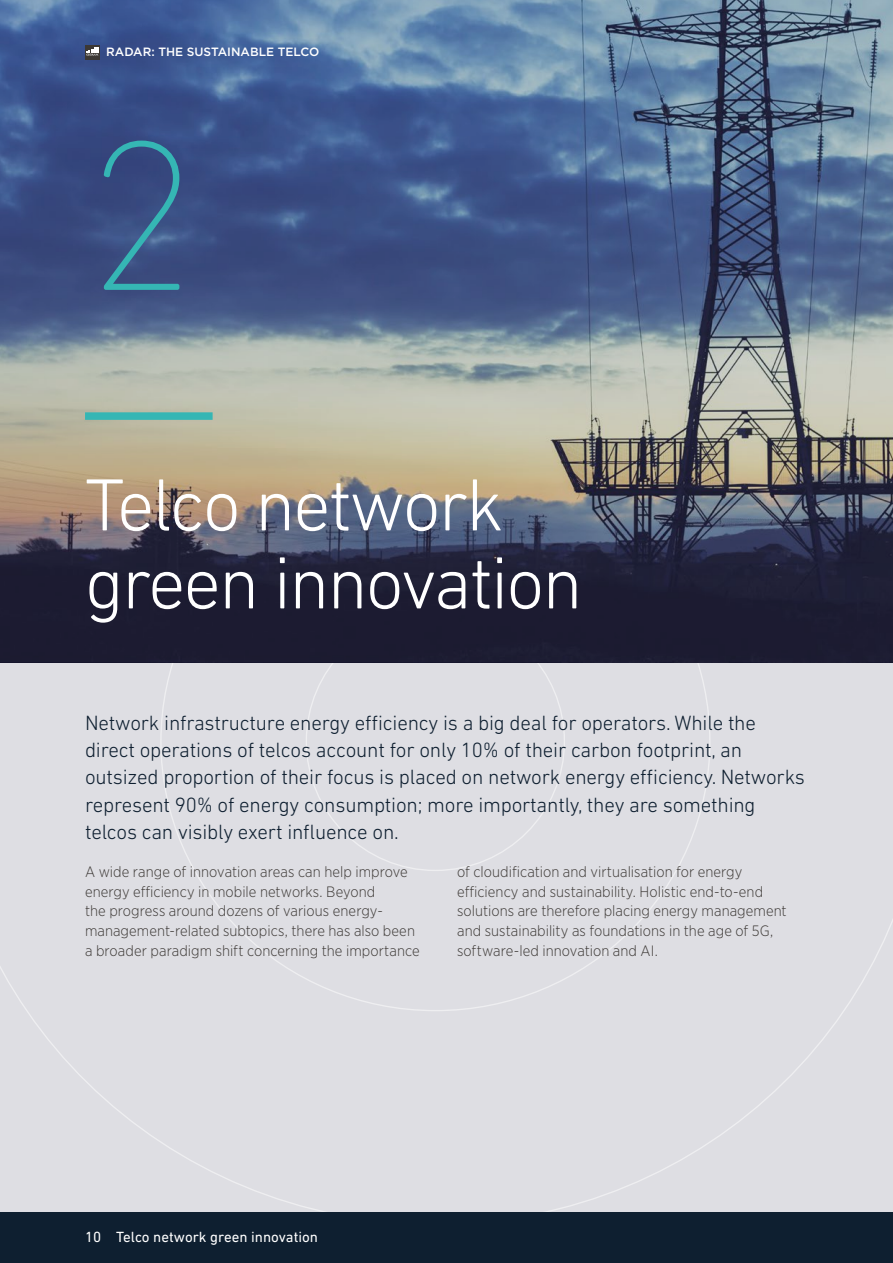
<style>
.page{position:relative;width:893px;height:1263px;background:#fff}
.page>*{position:absolute;margin:0;border:0;box-sizing:border-box;transform-origin:0 0}
.t1{font:200 216.45px "DIN Next LT Pro";color:#35b6b4}
.t2{font:300 75px/78px "DIN Next LT Pro";letter-spacing:-.03em;color:#fff}
.t3{font:300 21px/27px "DIN Next LT Pro";letter-spacing:-.01em;color:#0e1f30}
.t4{font:300 15px/19.5px "Gotham Narrow";letter-spacing:.005em;color:#3c3835}
.t5{font:15px "DIN Next LT Pro";color:#fff}
.t6{font:500 12px "Gotham";color:#fff}
</style>
<div class="page">
<div style="left:0;top:0;width:893px;height:1212px;background:#dedee3"></div>
<img style="left:0;top:0;width:892px;height:662px">
<div style="left:0;top:1212px;width:893px;height:51px;background:#0e1f30"></div>
<svg style="left:85px;top:45px;width:15px;height:15px"></svg>
<svg style="left:86px;top:48px;width:13px;height:8px"></svg>
<div style="left:85px;top:412px;width:128px;height:8px;background:#35b6b4"></div>
<p class="t6" style="left:106px;top:44px;width:214px">RADAR: THE SUSTAINABLE TELCO</p>
<h1 class="t1" style="left:85px;top:92px;width:114px">2</h1>
<h2 class="t2" style="left:85px;top:465px;width:499px">Telco network green innovation</h2>
<p class="t3" style="left:85px;top:710px;width:721px">Network infrastructure energy efficiency is a big deal for operators. While the direct operations of telcos account for only 10% of their carbon footprint, an outsized proportion of their focus is placed on network energy efficiency. Networks represent 90% of energy consumption; more importantly, they are something telcos can visibly exert influence on.</p>
<p class="t4" style="left:85px;top:862px;width:336px">A wide range of innovation areas can help improve energy efficiency in mobile networks. Beyond<br>the progress around dozens of various energy&shy;management-related subtopics, there has also been a broader paradigm shift concerning the importance</p>
<p class="t4" style="left:457px;top:862px;width:331px">of cloudification and virtualisation for energy efficiency and sustainability. Holistic end-to-end solutions are therefore placing energy management and sustainability as foundations in the age of 5G, software-led innovation and AI.</p>
<p class="t5" style="left:85px;top:1228px;width:235px">10 Telco network green innovation</p>
</div>
